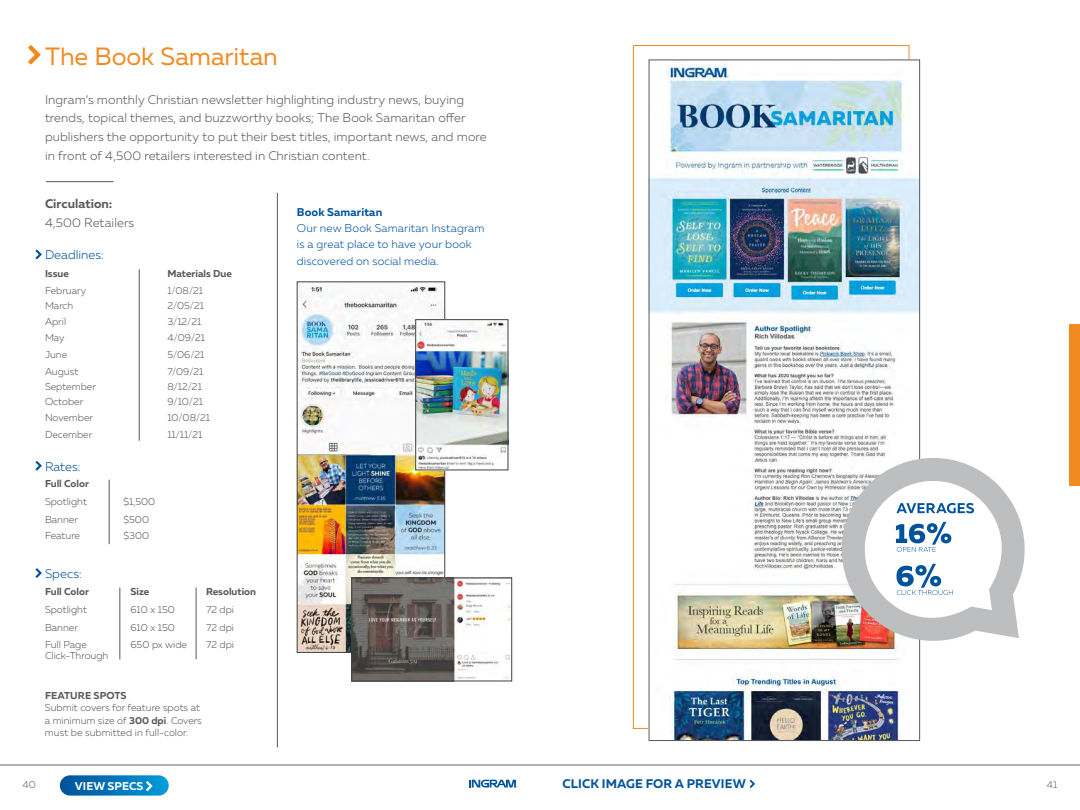
<style>
.page{position:relative;width:1080px;height:810px;background:#fff}
.page>*{position:absolute;margin:0;border:0;box-sizing:border-box;transform-origin:0 0}
.t1{font:25px "Muller";letter-spacing:-.005em;color:#f18b21}
.t2{font:300 12.5px/18.8px "Muller";letter-spacing:.005em;color:#58595b}
.t3{font:300 12.5px "Muller";letter-spacing:.005em;color:#00539b}
.t4{font:700 12.5px "Muller";letter-spacing:.01em;color:#00539b}
.t5{font:700 12.5px "Muller";letter-spacing:.005em;color:#58595b}
.t6{font:300 11.25px/16.2px "Muller";letter-spacing:.01em;color:#00539b}
.t7{font:700 11.25px "Muller";letter-spacing:.015em;color:#00539b}
.t8{font:700 11.25px "Muller";letter-spacing:.01em;color:#fff}
.t9{font:300 10px/12.5px "Muller";color:#58595b}
.t10{font:700 10px "Muller";color:#58595b}
.t11{font:300 10px "Muller";color:#636466}
.s1{font-weight:700}
</style>
<div class="page">
<svg style="left:469px;top:780px;width:49px;height:8px"></svg>
<hr style="left:0;top:765px;width:1080px;height:1px;background:#636466">
<svg style="left:28px;top:45px;width:13px;height:20px"></svg>
<hr style="left:46px;top:181px;width:68px;height:1px;background:#58595b">
<svg style="left:35px;top:250px;width:7px;height:9px"></svg>
<hr style="left:139px;top:269px;width:1px;height:172px;background:#58595b">
<svg style="left:35px;top:461px;width:7px;height:10px"></svg>
<hr style="left:109px;top:480px;width:1px;height:64px;background:#58595b">
<img style="left:299px;top:284px;width:144px;height:367px">
<div style="left:297px;top:282px;width:148px;height:371px;border:1px solid #414042"></div>
<img style="left:354px;top:580px;width:156px;height:99px">
<div style="left:352px;top:578px;width:160px;height:103px;border:1px solid #414042"></div>
<img style="left:418px;top:321px;width:88px;height:147px">
<svg style="left:35px;top:568px;width:7px;height:10px"></svg>
<hr style="left:277px;top:193px;width:1px;height:554px;background:#58595b">
<hr style="left:120px;top:588px;width:1px;height:71px;background:#58595b">
<hr style="left:196px;top:588px;width:1px;height:71px;background:#58595b">
<img style="left:651px;top:62px;width:267px;height:677px">
<svg style="left:832px;top:448px;width:193px;height:201px"></svg>
<svg style="left:896px;top:564px;width:57px;height:31px"></svg>
<svg style="left:896px;top:522px;width:55px;height:30px"></svg>
<div style="left:1070px;top:324px;width:10px;height:162px;background:#f18b21"></div>
<svg style="left:750px;top:780px;width:5px;height:8px"></svg>
<div style="left:60px;top:775px;width:109px;height:21px;background:linear-gradient(to right,#005098,#029dd9);border-radius:10px"></div>
<svg style="left:146px;top:781px;width:7px;height:10px"></svg>
<h1 class="t1" style="left:45px;top:40px;width:234px">The Book Samaritan</h1>
<p class="t2" style="left:45px;top:90px;width:443px">Ingram’s monthly Christian newsletter highlighting industry news, buying trends, topical themes, and buzzworthy books; The Book Samaritan offer publishers the opportunity to put their best titles, important news, and more in front of 4,500 retailers interested in Christian content.</p>
<p class="t5" style="left:45px;top:196px;width:69px">Circulation:</p>
<p class="t2" style="left:45px;top:213px;width:91px">4,500 Retailers</p>
<p class="t7" style="left:297px;top:205px;width:87px">Book Samaritan</p>
<p class="t6" style="left:297px;top:220px;width:189px">Our new Book Samaritan Instagram is a great place to have your book discovered on social media.</p>
<p class="t3" style="left:45px;top:247px;width:60px">Deadlines:</p>
<p class="t10" style="left:45px;top:267px;width:25px">Issue</p>
<p class="t10" style="left:167px;top:267px;width:66px">Materials Due</p>
<p class="t9" style="left:45px;top:284px;width:43px">February</p>
<p class="t9" style="left:167px;top:284px;width:37px">1/08/21</p>
<p class="t9" style="left:45px;top:299px;width:30px">March</p>
<p class="t9" style="left:167px;top:299px;width:38px">2/05/21</p>
<p class="t9" style="left:45px;top:315px;width:23px">April</p>
<p class="t9" style="left:167px;top:315px;width:35px">3/12/21</p>
<p class="t9" style="left:45px;top:332px;width:21px">May</p>
<p class="t9" style="left:167px;top:332px;width:39px">4/09/21</p>
<p class="t9" style="left:45px;top:348px;width:24px">June</p>
<p class="t9" style="left:167px;top:348px;width:38px">5/06/21</p>
<p class="t9" style="left:45px;top:365px;width:35px">August</p>
<p class="t9" style="left:167px;top:365px;width:37px">7/09/21</p>
<p class="t9" style="left:45px;top:380px;width:52px">September</p>
<p class="t9" style="left:167px;top:380px;width:36px">8/12/21</p>
<p class="t9" style="left:45px;top:395px;width:40px">October</p>
<p class="t9" style="left:167px;top:395px;width:37px">9/10/21</p>
<p class="t9" style="left:45px;top:412px;width:50px">November</p>
<p class="t9" style="left:167px;top:412px;width:44px">10/08/21</p>
<p class="t9" style="left:45px;top:428px;width:49px">December</p>
<p class="t9" style="left:167px;top:428px;width:36px">11/11/21</p>
<p class="t3" style="left:45px;top:459px;width:37px">Rates:</p>
<p class="t10" style="left:45px;top:478px;width:46px">Full Color</p>
<p class="t9" style="left:45px;top:496px;width:43px">Spotlight</p>
<p class="t9" style="left:123px;top:496px;width:33px">$1,500</p>
<p class="t9" style="left:45px;top:513px;width:34px">Banner</p>
<p class="t9" style="left:123px;top:513px;width:27px">$500</p>
<p class="t9" style="left:45px;top:530px;width:37px">Feature</p>
<p class="t9" style="left:123px;top:530px;width:27px">$300</p>
<p class="t3" style="left:45px;top:566px;width:38px">Specs:</p>
<p class="t10" style="left:45px;top:586px;width:46px">Full Color</p>
<p class="t10" style="left:130px;top:586px;width:20px">Size</p>
<p class="t10" style="left:206px;top:586px;width:52px">Resolution</p>
<p class="t9" style="left:45px;top:604px;width:43px">Spotlight</p>
<p class="t9" style="left:131px;top:604px;width:46px">610 x 150</p>
<p class="t9" style="left:206px;top:604px;width:30px">72 dpi</p>
<p class="t9" style="left:45px;top:621px;width:34px">Banner</p>
<p class="t9" style="left:131px;top:621px;width:46px">610 x 150</p>
<p class="t9" style="left:206px;top:621px;width:30px">72 dpi</p>
<p class="t9" style="left:45px;top:639px;width:65px;line-height:11.2px">Full Page<br>Click-Through</p>
<p class="t9" style="left:131px;top:638px;width:58px">650 px wide</p>
<p class="t9" style="left:206px;top:638px;width:30px">72 dpi</p>
<p class="t10" style="left:45px;top:689px;width:83px">FEATURE SPOTS</p>
<p class="t9" style="left:45px;top:701px;width:158px">Submit covers for feature spots at a minimum size of <span class="s1">300 dpi</span>. Covers must be submitted in full-color.</p>
<p class="t8" style="left:75px;top:779px;width:70px">VIEW SPECS</p>
<p class="t4" style="left:563px;top:776px;width:185px">CLICK IMAGE FOR A PREVIEW</p>
<p class="t11" style="left:22px;top:778px;width:15px">40</p>
<p class="t11" style="left:1047px;top:778px;width:12px">41</p>
</div>
